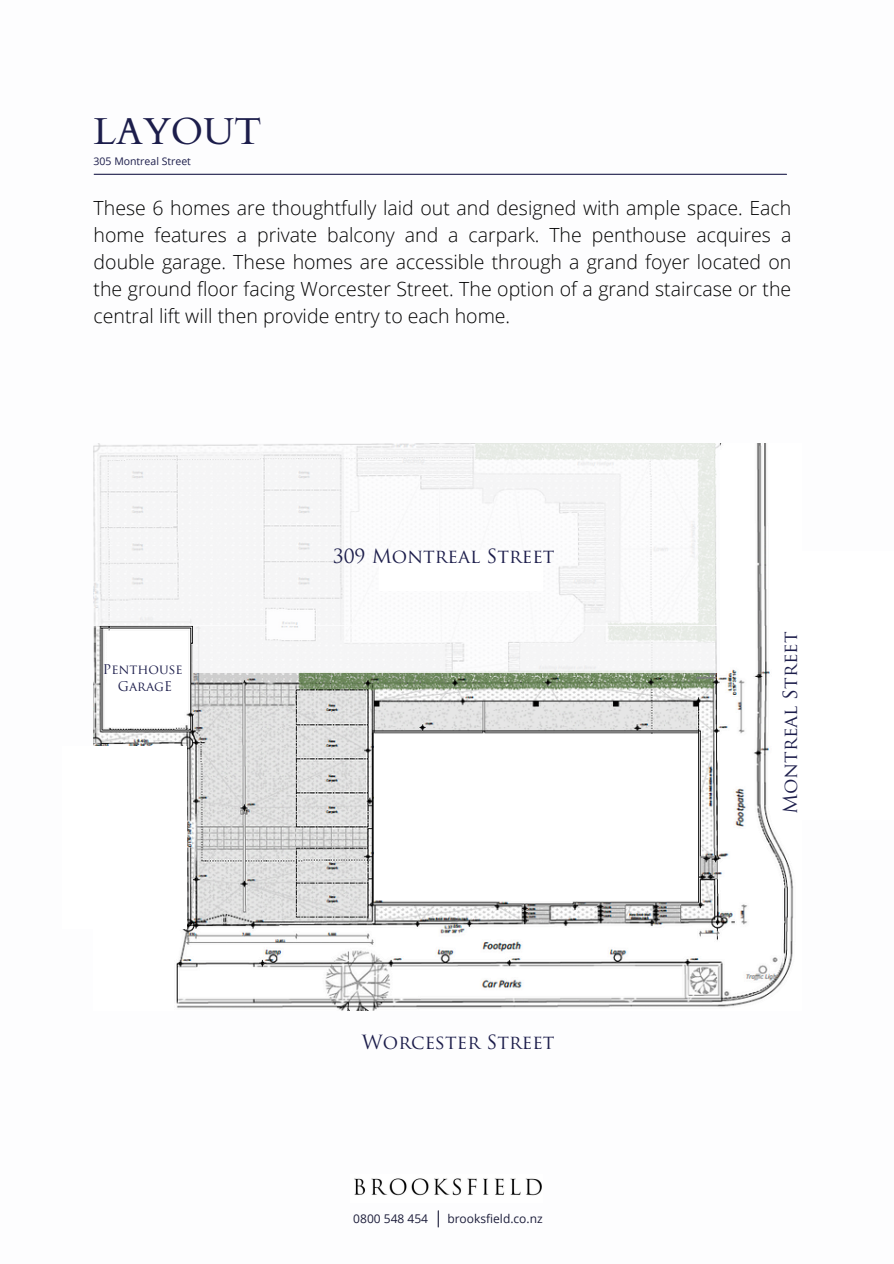
<style>
.page{position:relative;width:894px;height:1264px;background:#fff}
.page>*{position:absolute;margin:0;border:0;box-sizing:border-box;transform-origin:0 0}
.t1{font:37.5px "Cardo";color:#1c1d4b}
.t2{font:300 19.5px/27px "Open Sans";color:#000;text-align:justify}
.t3{font:19.05px "Trajan Pro";color:#1c1d4b}
.t4{font:13.05px/17.4px "Trajan Pro";color:#1c1d4b;text-align:center}
.t5{font:12px "Open Sans";color:#1c1d3a}
.t6{font:10.5px "Open Sans";color:#1c1d4b}
</style>
<div class="page">
<hr style="left:94px;top:174px;width:692px;height:1px;background:#1c1d4b">
<img style="left:354px;top:1178px;width:188px;height:18px">
<svg style="left:437px;top:1210px;width:1px;height:16px"></svg>
<img style="left:94px;top:443px;width:700px;height:567px">
<div style="left:775px;top:551px;width:118px;height:268px;background:#fff"></div>
<div style="left:62px;top:746px;width:125px;height:182px;background:#fff"></div>
<svg style="left:94px;top:443px;width:626px;height:182px;fill:#f6f6f7"></svg>
<div style="left:379px;top:550px;width:163px;height:40px;background:#fff"></div>
<svg style="left:194px;top:625px;width:526px;height:48px;fill:#f5f5f6"></svg>
<div style="left:107px;top:631px;width:73px;height:95px;background:#fff"></div>
<div style="left:374px;top:734px;width:323px;height:165px;background:#fff"></div>
<h2 class="t1" style="left:94px;top:106px;width:169px">LAYOUT</h2>
<h3 class="t6" style="left:94px;top:154px;width:99px">305 Montreal Street</h3>
<h2 class="t2" style="left:94px;top:194px;width:699px">These 6 homes are thoughtfully laid out and designed with ample space. Each home features a private balcony and a carpark. The penthouse acquires a double garage. These homes are accessible through a grand foyer located on the ground floor facing Worcester Street. The option of a grand staircase or the central lift will then provide entry to each home.</h2>
<h3 class="t4" style="left:103px;top:662px;width:81px">Penthouse<br>GaragE</h3>
<h3 class="t3" style="left:333px;top:549px;width:223px">309 Montreal Street</h3>
<h2 class="t3" style="left:362px;top:1034px;width:194px">Worcester Street</h2>
<p class="t5" style="left:353px;top:1209px;width:76px">0800 548 454</p>
<h2 class="t5" style="left:447px;top:1209px;width:97px">brooksfield.co.nz</h2>
<p class="t3" style="left:782px;top:814px;width:184px;rotate:-90deg">Montreal Street</p>
</div>
